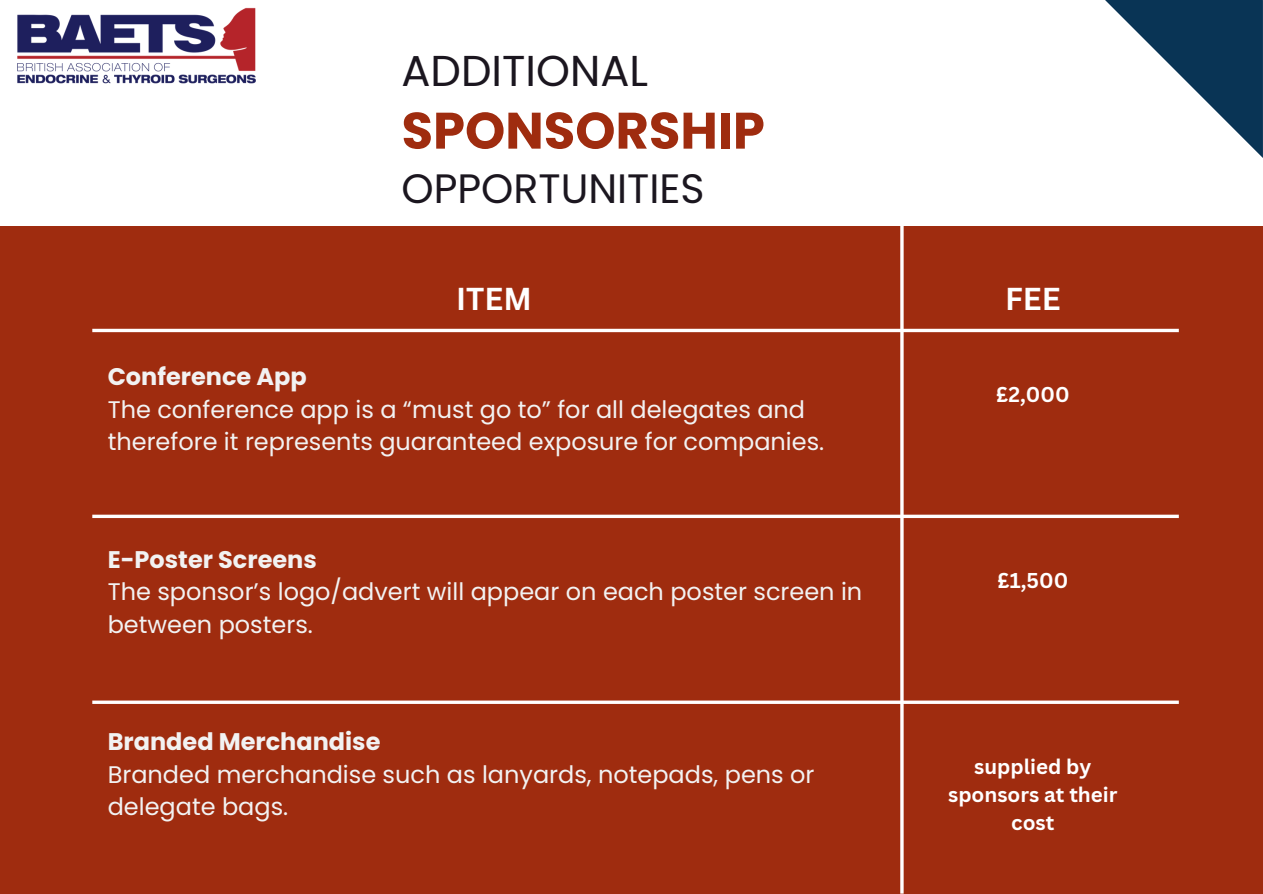
<style>
.page{position:relative;width:1263px;height:894px;background:#fff}
.page>*{position:absolute;margin:0;border:0;box-sizing:border-box;transform-origin:0 0}
.t1{font:700 51.15px "Poppins";color:#9f2c0f}
.t2{font:43.2px "Poppins";color:#1b161f}
.t3{font:40.95px "Poppins";color:#1b161f}
.t4{font:700 30.75px "Canva Sans";color:#fff}
.t5{font:24px/32.7px "Poppins";color:#f2f2f2}
.t6{font:700 20.85px "Canva Sans";color:#fff}
.t7{font:700 20.55px/28.2px "Canva Sans";color:#fff;text-align:center}
.s1{font-weight:700}
</style>
<div class="page">
<div style="left:0;top:226px;width:1263px;height:667px;background:#9f2c0f"></div>
<svg style="left:1105px;top:0;width:158px;height:158px"></svg>
<img style="left:17px;top:7px;width:239px;height:77px">
<hr style="left:92px;top:329px;width:1087px;height:3px;background:#fff">
<svg style="left:900px;top:226px;width:4px;height:667px;background:#f0ded9"></svg>
<svg style="left:92px;top:514px;width:1087px;height:4px;background:#eedbd6"></svg>
<hr style="left:92px;top:700px;width:1087px;height:3px;background:#fff">
<p class="t2" style="left:402px;top:41px;width:248px">ADDITIONAL</p>
<p class="t1" style="left:402px;top:95px;width:365px">SPONSORSHIP</p>
<h1 class="t3" style="left:402px;top:160px;width:305px">OPPORTUNITIES</h1>
<h2 class="t4" style="left:456px;top:277px;width:77px">ITEM</h2>
<h3 class="t4" style="left:1005px;top:277px;width:57px">FEE</h3>
<h3 class="t5" style="left:108px;top:360px;width:718px"><span class="s1">Conference App<br></span>The conference app is a “must go to” for all delegates and therefore it represents guaranteed exposure for companies.</h3>
<p class="t5" style="left:108px;top:542px;width:756px"><span class="s1">E-Poster Screens<br></span>The sponsor’s logo/advert will appear on each poster screen in between posters.</p>
<p class="t5" style="left:108px;top:725px;width:708px"><span class="s1">Branded Merchandise<br></span>Branded merchandise such as lanyards, notepads, pens or delegate bags.</p>
<h4 class="t6" style="left:996px;top:379px;width:75px">£2,000</h4>
<h4 class="t6" style="left:997px;top:565px;width:72px">£1,500</h4>
<h4 class="t7" style="left:948px;top:751px;width:171px">supplied by sponsors at their cost</h4>
</div>
